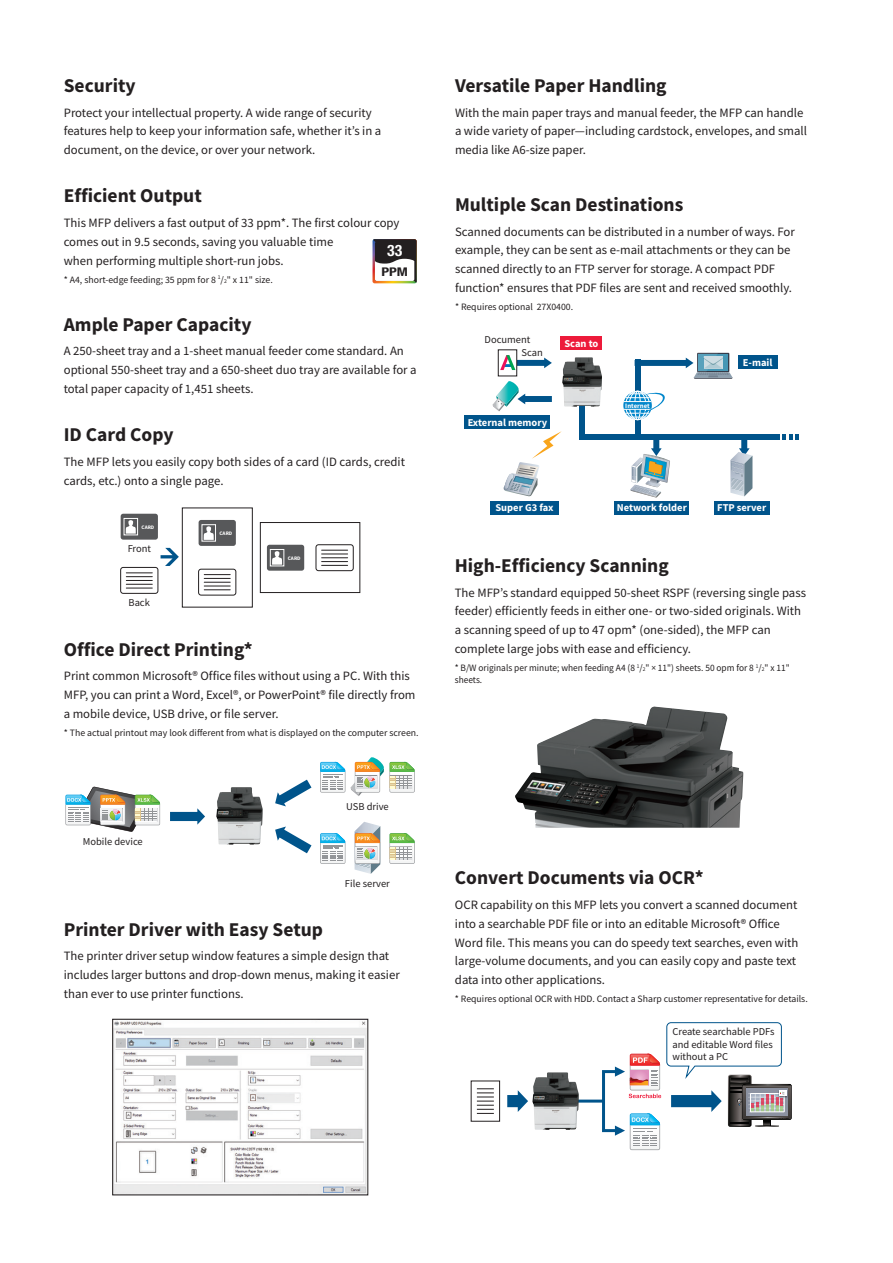
<style>
.page{position:relative;width:893px;height:1263px;background:#fff}
.page>*{position:absolute;margin:0;border:0;box-sizing:border-box;transform-origin:0 0}
.t1{font:700 19.5px "Source Sans Pro";color:#231f20}
.t2{font:700 condensed 15.75px "Helvetica Neue LT Std";color:#fff}
.t3{font:12.75px/18.8px "Source Sans Pro";color:#231f20}
.t4{font:700 condensed 12px "Helvetica Neue LT Std";color:#231f20;scale:1.25 1}
.t5{font:10.5px/12.6px "Source Sans Pro";color:#231f20}
.t6{font:700 10.5px "Source Sans Pro";color:#fff}
.t7{font:9.75px "Source Sans Pro";color:#231f20}
.t8{font:9.75px/12px "Source Sans Pro";color:#231f20;scale:.96 1}
.t9{font:700 6.75px "Source Sans Pro";color:#fff}
.t10{font:700 5.25px "Source Sans Pro";color:#fff}
.s1{font-size:5.7px}
</style>
<div class="page">
<svg style="left:275px;top:826px;width:36px;height:27px"></svg>
<svg style="left:170px;top:808px;width:35px;height:17px"></svg>
<svg style="left:275px;top:780px;width:36px;height:26px"></svg>
<svg style="left:65px;top:786px;width:95px;height:46px"></svg>
<svg style="left:320px;top:762px;width:25px;height:30px"></svg>
<svg style="left:351px;top:757px;width:64px;height:39px"></svg>
<svg style="left:320px;top:833px;width:25px;height:31px"></svg>
<svg style="left:355px;top:822px;width:25px;height:52px"></svg>
<svg style="left:389px;top:833px;width:26px;height:31px"></svg>
<img style="left:216px;top:787px;width:47px;height:57px">
<div style="left:490px;top:501px;width:68px;height:13px;background:#00548b"></div>
<div style="left:579px;top:434px;width:201px;height:6px;background:#00548b"></div>
<div style="left:579px;top:396px;width:6px;height:44px;background:#00548b"></div>
<div style="left:635px;top:360px;width:6px;height:80px;background:#00548b"></div>
<svg style="left:783px;top:434px;width:15px;height:6px"></svg>
<svg style="left:624px;top:391px;width:41px;height:29px"></svg>
<svg style="left:730px;top:440px;width:22px;height:56px"></svg>
<div style="left:614px;top:501px;width:75px;height:13px;background:#00548b"></div>
<div style="left:465px;top:416px;width:85px;height:13px;background:#00548b"></div>
<div style="left:738px;top:355px;width:39px;height:14px;background:#00548b"></div>
<div style="left:714px;top:501px;width:55px;height:13px;background:#00548b"></div>
<svg style="left:630px;top:440px;width:40px;height:58px"></svg>
<div style="left:561px;top:336px;width:41px;height:14px;background:#ed1a3a"></div>
<svg style="left:493px;top:381px;width:59px;height:30px"></svg>
<div style="left:498px;top:350px;width:19px;height:26px;border:1px solid #231f20"></div>
<svg style="left:500px;top:355px;width:52px;height:15px"></svg>
<svg style="left:635px;top:353px;width:98px;height:26px"></svg>
<svg style="left:503px;top:431px;width:59px;height:66px"></svg>
<img style="left:562px;top:357px;width:40px;height:50px">
<div style="left:182px;top:508px;width:71px;height:99px;border:1px solid #231f20"></div>
<div style="left:260px;top:522px;width:100px;height:71px;border:1px solid #231f20"></div>
<div style="left:198px;top:569px;width:38px;height:26px;border:1px solid #231f20;border-radius:3px"></div>
<svg style="left:204px;top:574px;width:26px;height:16px"></svg>
<div style="left:199px;top:520px;width:37px;height:26px;background:#57585a;border-radius:3px"></div>
<div style="left:202px;top:524px;width:14px;height:17px;border:1px solid #fff"></div>
<svg style="left:204px;top:526px;width:10px;height:14px"></svg>
<div style="left:316px;top:544px;width:37px;height:27px;border:1px solid #231f20;border-radius:3px"></div>
<svg style="left:322px;top:550px;width:26px;height:16px"></svg>
<div style="left:267px;top:545px;width:37px;height:26px;background:#57585a;border-radius:3px"></div>
<div style="left:270px;top:549px;width:14px;height:17px;border:1px solid #fff"></div>
<svg style="left:272px;top:551px;width:10px;height:14px"></svg>
<div style="left:120px;top:567px;width:38px;height:27px;border:1px solid #231f20;border-radius:3px"></div>
<svg style="left:126px;top:572px;width:26px;height:17px"></svg>
<div style="left:121px;top:514px;width:37px;height:26px;background:#57585a;border-radius:3px"></div>
<div style="left:124px;top:518px;width:14px;height:17px;border:1px solid #fff"></div>
<svg style="left:126px;top:520px;width:10px;height:14px"></svg>
<svg style="left:161px;top:548px;width:18px;height:18px"></svg>
<img style="left:515px;top:706px;width:228px;height:122px">
<svg style="left:507px;top:1090px;width:21px;height:22px"></svg>
<hr style="left:571px;top:1099px;width:32px;height:3px;background:#00548b">
<div style="left:602px;top:1070px;width:21px;height:62px;border:3px solid #00548b"></div>
<div style="left:471px;top:1081px;width:29px;height:40px;border:1px solid #231f20"></div>
<svg style="left:477px;top:1088px;width:17px;height:26px"></svg>
<div style="left:742px;top:1084px;width:50px;height:36px;background:#3f3d3c;border-radius:2px"></div>
<svg style="left:615px;top:1022px;width:176px;height:128px"></svg>
<img style="left:532px;top:1072px;width:47px;height:58px">
<img style="left:114px;top:1021px;width:252px;height:172px">
<div style="left:112px;top:1019px;width:256px;height:176px;border:1px solid #231f20"></div>
<svg style="left:372px;top:239px;width:45px;height:44px"></svg>
<h1 class="t1" style="left:64px;top:72px;width:73px">Security</h1>
<p class="t3" style="left:64px;top:103px;width:319px">Protect your intellectual property. A wide range of security features help to keep your information safe, whether it’s in a document, on the device, or over your network.</p>
<h1 class="t1" style="left:64px;top:183px;width:140px">Efficient Output</h1>
<p class="t3" style="left:64px;top:213px;width:337px">This MFP delivers a fast output of 33 ppm*. The first colour copy comes out in 9.5 seconds, saving you valuable time<br>when performing multiple short-run jobs.</p>
<p class="t7" style="left:64px;top:273px;width:211px">* A4, short-edge feeding; 35 ppm for 8 <sup>1</sup>/<span class="s1">2</span>" x 11" size.</p>
<h1 class="t1" style="left:64px;top:311px;width:189px">Ample Paper Capacity</h1>
<p class="t3" style="left:64px;top:342px;width:354px">A 250-sheet tray and a 1-sheet manual feeder come standard. An optional 550-sheet tray and a 650-sheet duo tray are available for a total paper capacity of 1,451 sheets.</p>
<p class="t2" style="left:387px;top:241px;width:17px">33</p>
<p class="t4" style="left:381px;top:264px;width:23px">PPM</p>
<h1 class="t1" style="left:64px;top:421px;width:111px">ID Card Copy</h1>
<p class="t3" style="left:64px;top:452px;width:343px">The MFP lets you easily copy both sides of a card (ID cards, credit cards, etc.) onto a single page.</p>
<p class="t10" style="left:142px;top:523px;width:14px">CARD</p>
<p class="t5" style="left:128px;top:542px;width:25px">Front</p>
<p class="t5" style="left:128px;top:596px;width:23px">Back</p>
<p class="t10" style="left:220px;top:530px;width:14px">CARD</p>
<p class="t10" style="left:288px;top:554px;width:14px">CARD</p>
<h1 class="t1" style="left:64px;top:636px;width:191px">Office Direct Printing*</h1>
<p class="t3" style="left:64px;top:667px;width:353px">Print common Microsoft® Office files without using a PC. With this<br>MFP, you can print a Word, Excel®, or PowerPoint® file directly from a mobile device, USB drive, or file server.</p>
<p class="t7" style="left:64px;top:726px;width:356px">* The actual printout may look different from what is displayed on the computer screen.</p>
<p class="t5" style="left:83px;top:835px;width:62px">Mobile device</p>
<p class="t5" style="left:346px;top:801px;width:44px">USB drive</p>
<p class="t5" style="left:345px;top:877px;width:46px">File server</p>
<h1 class="t1" style="left:64px;top:916px;width:261px">Printer Driver with Easy Setup</h1>
<p class="t3" style="left:64px;top:947px;width:337px">The printer driver setup window features a simple design that includes larger buttons and drop-down menus, making it easier than ever to use printer functions.</p>
<h1 class="t1" style="left:455px;top:72px;width:213px">Versatile Paper Handling</h1>
<p class="t3" style="left:455px;top:103px;width:354px">With the main paper trays and manual feeder, the MFP can handle a wide variety of paper—including cardstock, envelopes, and small media like A6-size paper.</p>
<h1 class="t1" style="left:455px;top:191px;width:230px">Multiple Scan Destinations</h1>
<p class="t3" style="left:455px;top:222px;width:341px">Scanned documents can be distributed in a number of ways. For example, they can be sent as e-mail attachments or they can be scanned directly to an FTP server for storage. A compact PDF function* ensures that PDF files are sent and received smoothly.</p>
<p class="t7" style="left:455px;top:300px;width:120px">* Requires optional 27X0400.</p>
<p class="t5" style="left:485px;top:333px;width:47px">Document</p>
<p class="t5" style="left:522px;top:346px;width:23px">Scan</p>
<p class="t6" style="left:564px;top:336px;width:35px">Scan to</p>
<p class="t6" style="left:468px;top:415px;width:81px">External memory</p>
<p class="t9" style="left:625px;top:401px;width:26px">Internet</p>
<p class="t6" style="left:495px;top:501px;width:60px">Super G3 fax</p>
<p class="t6" style="left:617px;top:501px;width:72px">Network folder</p>
<p class="t6" style="left:743px;top:355px;width:31px">E-mail</p>
<p class="t6" style="left:717px;top:501px;width:51px">FTP server</p>
<h1 class="t1" style="left:455px;top:552px;width:216px">High-Efficiency Scanning</h1>
<p class="t3" style="left:455px;top:583px;width:353px">The MFP’s standard equipped 50-sheet RSPF (reversing single pass feeder) efficiently feeds in either one- or two-sided originals. With a scanning speed of up to 47 opm* (one-sided), the MFP can complete large jobs with ease and efficiency.</p>
<p class="t8" style="left:455px;top:661px;width:350px">* B/W originals per minute; when feeding A4 (8 <sup>1</sup>/<span class="s1">2</span>" × 11") sheets. 50 opm for 8 <sup>1</sup>/<span class="s1">2</span>" x 11" sheets.</p>
<h1 class="t1" style="left:455px;top:865px;width:250px">Convert Documents via OCR*</h1>
<p class="t3" style="left:455px;top:895px;width:345px">OCR capability on this MFP lets you convert a scanned document into a searchable PDF file or into an editable Microsoft® Office Word file. This means you can do speedy text searches, even with large-volume documents, and you can easily copy and paste text data into other applications.</p>
<p class="t7" style="left:455px;top:993px;width:354px">* Requires optional OCR with HDD. Contact a Sharp customer representative for details.</p>
<p class="t5" style="left:672px;top:1025px;width:104px">Create searchable PDFs and editable Word files without a PC</p>
</div>
